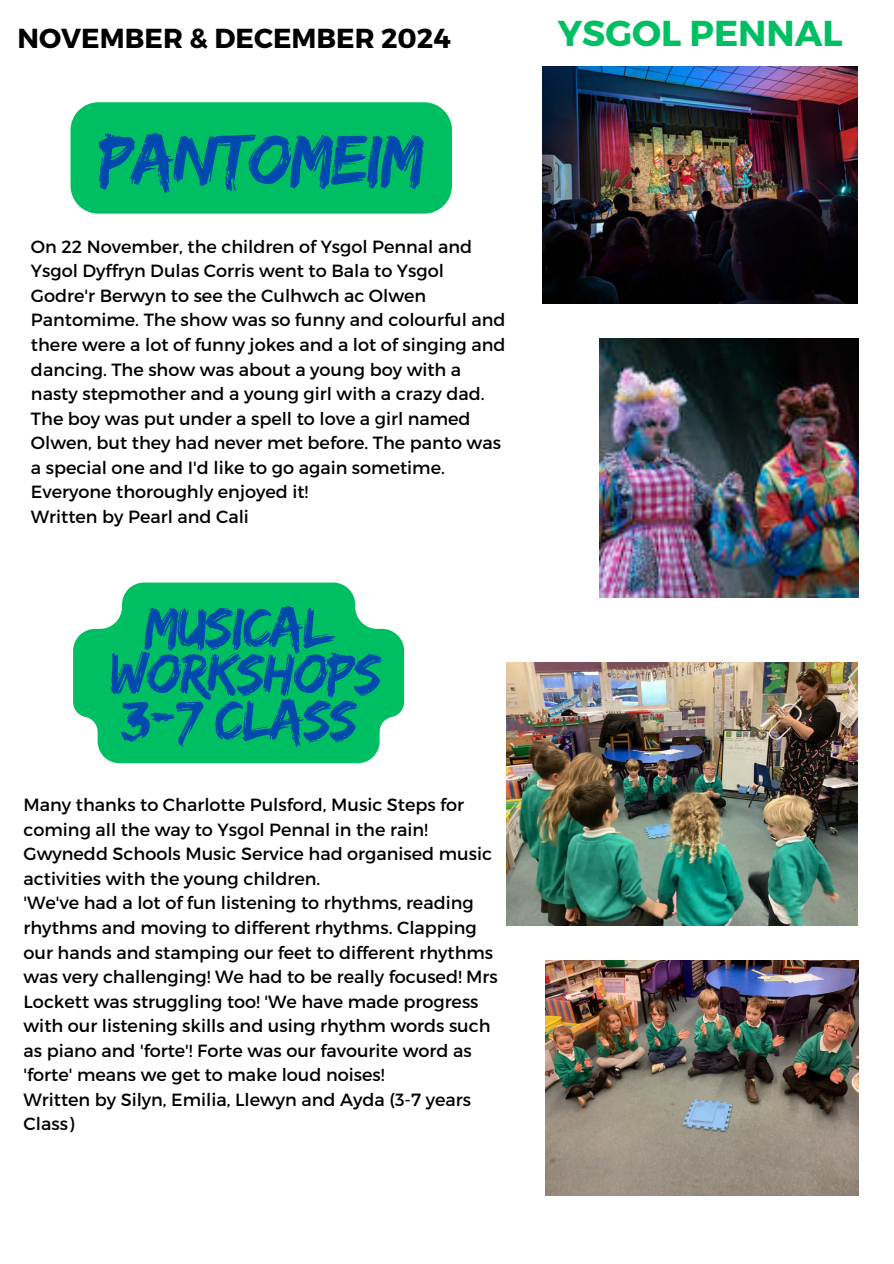
<style>
.page{position:relative;width:894px;height:1264px;background:#fff}
.page>*{position:absolute;margin:0;border:0;box-sizing:border-box;transform-origin:0 0}
.t1{font:73.05px "Edo";letter-spacing:-.03em;color:#004aad}
.t2{font:58.05px/46.3px "Edo";letter-spacing:-.03em;color:#004aad;text-align:center}
.t3{font:700 36px "Montserrat";color:#00bf63}
.t4{font:700 27.45px "Montserrat";color:#000}
.t5{font:17.7px/24.6px "Montserrat";color:#010004}
</style>
<div class="page">
<img style="left:542px;top:66px;width:315px;height:238px">
<img style="left:599px;top:339px;width:258px;height:258px">
<img style="left:506px;top:662px;width:351px;height:263px">
<img style="left:545px;top:960px;width:313px;height:234px">
<div style="left:70px;top:102px;width:382px;height:112px;background:#00bf63;border-radius:28px"></div>
<svg style="left:73px;top:582px;width:331px;height:181px;background:#1fc676"></svg>
<p class="t4" style="left:18px;top:20px;width:434px">NOVEMBER &amp; DECEMBER 2024</p>
<h3 class="t1" style="left:99px;top:117px;width:326px">PANTOMEIM</h3>
<p class="t5" style="left:31px;top:233px;width:476px">On 22 November, the children of Ysgol Pennal and Ysgol Dyffryn Dulas Corris went to Bala to Ysgol Godre'r Berwyn to see the Culhwch ac Olwen Pantomime. The show was so funny and colourful and there were a lot of funny jokes and a lot of singing and dancing. The show was about a young boy with a nasty stepmother and a young girl with a crazy dad.<br>The boy was put under a spell to love a girl named Olwen, but they had never met before. The panto was a special one and I'd like to go again sometime.<br>Everyone thoroughly enjoyed it!</p>
<h1 class="t5" style="left:31px;top:503px;width:219px">Written by Pearl and Cali</h1>
<p class="t2" style="left:110px;top:602px;width:273px">MUSICAL<br>WORKSHOPS<br>3-7 CLASS</p>
<p class="t5" style="left:24px;top:791px;width:470px">Many thanks to Charlotte Pulsford, Music Steps for coming all the way to Ysgol Pennal in the rain!<br>Gwynedd Schools Music Service had organised music activities with the young children.</p>
<p class="t5" style="left:24px;top:889px;width:475px">'We've had a lot of fun listening to rhythms, reading rhythms and moving to different rhythms. Clapping our hands and stamping our feet to different rhythms was very challenging! We had to be really focused! Mrs Lockett was struggling too! 'We have made progress with our listening skills and using rhythm words such as piano and 'forte'! Forte was our favourite word as 'forte' means we get to make loud noises!</p>
<h2 class="t5" style="left:24px;top:1086px;width:449px">Written by Silyn, Emilia, Llewyn and Ayda (3-7 years<br>Class)</h2>
<h4 class="t3" style="left:557px;top:10px;width:286px">YSGOL PENNAL</h4>
</div>
